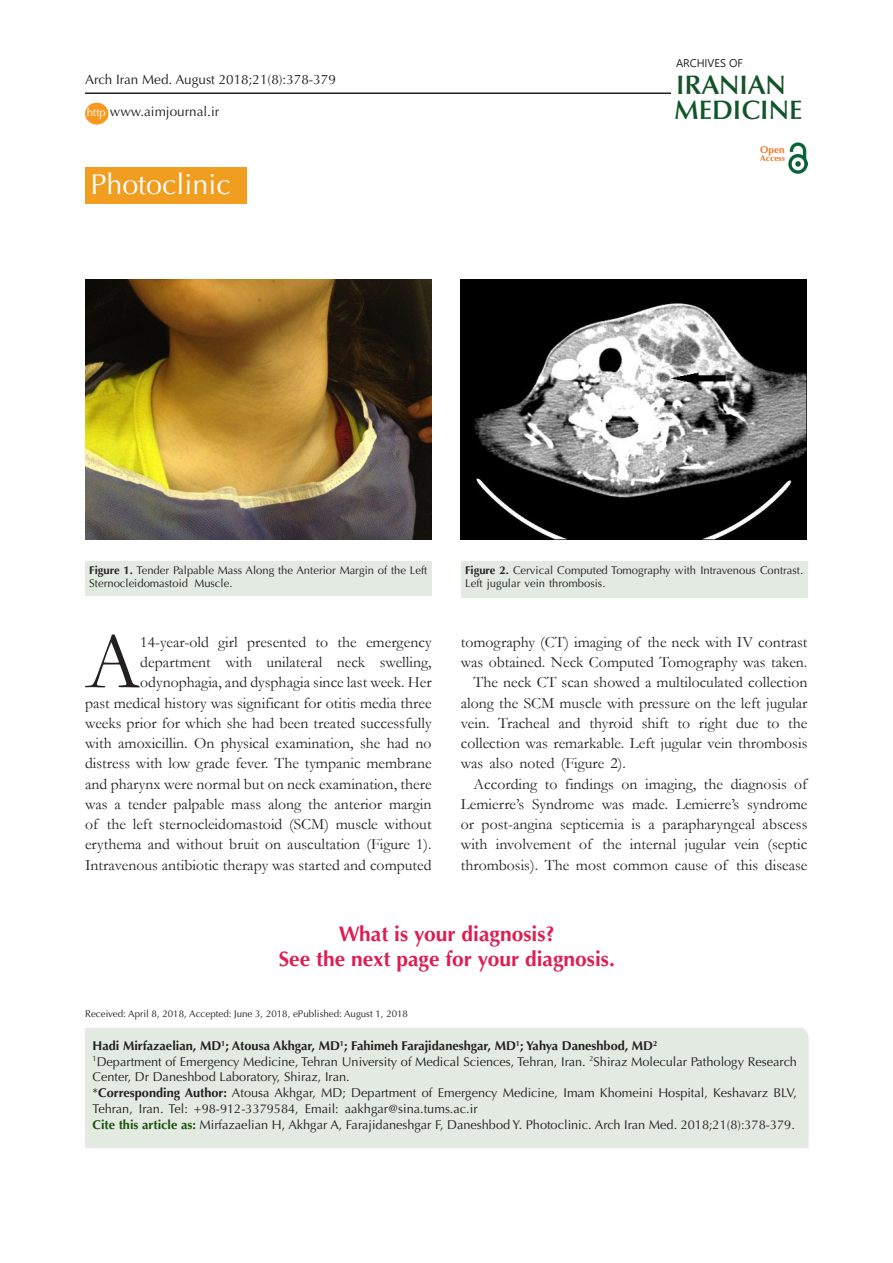
<style>
.page{position:relative;width:893px;height:1263px;background:#fff}
.page>*{position:absolute;margin:0;border:0;box-sizing:border-box;transform-origin:0 0}
.t1{font:80.7px "Garamond";color:#231f20}
.t2{font:28.65px "Optima LT Std";color:#fff}
.t3{font:600 26.85px "Optima LT Std";color:#11552a}
.t4{font:600 26.85px "Optima LT Std";color:#145228}
.t5{font:700 21px "Optima LT Std";color:#de1e52}
.t6{font:15.75px/20.2px "Garamond";color:#231f20;text-align:justify}
.t7{font:13.5px "Optima LT Std";color:#231f20}
.t8{font:12.75px/15.8px "Optima LT Std";color:#231f20}
.t9{font:700 12.75px "Optima LT Std";color:#231f20}
.t10{font:11.25px/13.5px "Optima LT Std";color:#231f20}
.t11{font:11.25px "Optima LT Std";color:#fff}
.t12{font:11.1px "Segoe UI";color:#231f20}
.t13{font:700 9.9px "Optima LT Std";color:#ee7a23}
.t14{font:9.75px "Optima LT Std";color:#231f20}
.t15{font:700 8.4px "Optima LT Std";color:#e67625}
.s1{font-weight:700}
.s2{font-weight:700;color:#19500a}
</style>
<div class="page">
<div style="left:85px;top:167px;width:162px;height:37px;background:#f19d20"></div>
<div style="left:85px;top:1028px;width:724px;height:120px;background:#e3eae2"></div>
<div style="left:85px;top:103px;width:23px;height:22px;background:#f79920;border-radius:50%"></div>
<hr style="left:85px;top:92px;width:586px;height:2px;background:#231f20">
<img style="left:788px;top:143px;width:20px;height:30px">
<div style="left:85px;top:561px;width:347px;height:35px;background:#e3eae2"></div>
<div style="left:461px;top:561px;width:346px;height:37px;background:#e3eae2"></div>
<img style="left:85px;top:280px;width:347px;height:260px">
<img style="left:461px;top:280px;width:345px;height:260px">
<p class="t7" style="left:85px;top:72px;width:252px">Arch Iran Med. August 2018;21(8):378-379</p>
<p class="t11" style="left:87px;top:106px;width:20px">http</p>
<p class="t7" style="left:110px;top:104px;width:111px">www.aimjournal.ir</p>
<p class="t2" style="left:90px;top:167px;width:142px">Photoclinic</p>
<p class="t12" style="left:676px;top:52px;width:68px">ARCHIVES OF</p>
<p class="t4" style="left:676px;top:69px;width:111px">IRANIAN</p>
<p class="t3" style="left:674px;top:94px;width:130px">MEDICINE</p>
<p class="t13" style="left:760px;top:144px;width:26px">Open</p>
<p class="t15" style="left:760px;top:154px;width:26px">Access</p>
<p class="t10" style="left:89px;top:563px;width:340px"><span class="s1">Figure 1.</span> Tender Palpable Mass Along the Anterior Margin of the Left<br>Sternocleidomastoid Muscle.</p>
<p class="t10" style="left:465px;top:563px;width:340px"><span class="s1">Figure 2.</span> Cervical Computed Tomography with Intravenous Contrast.<br>Left jugular vein thrombosis.</p>
<p class="t1" style="left:86px;top:608px;width:56px">A</p>
<p class="t6" style="left:85px;top:631px;width:348px;text-align:right">14-year-old girl presented to the emergency department with unilateral neck swelling, odynophagia, and dysphagia since last week. Her<br>past medical history was significant for otitis media three weeks prior for which she had been treated successfully with amoxicillin. On physical examination, she had no distress with low grade fever. The tympanic membrane and pharynx were normal but on neck examination, there was a tender palpable mass along the anterior margin of the left sternocleidomastoid (SCM) muscle without erythema and without bruit on auscultation (Figure 1).<br>Intravenous antibiotic therapy was started and computed</p>
<p class="t6" style="left:461px;top:631px;width:348px">tomography (CT) imaging of the neck with IV contrast was obtained. Neck Computed Tomography was taken.</p>
<p class="t6" style="left:461px;top:672px;width:348px;text-indent:13px">The neck CT scan showed a multiloculated collection along the SCM muscle with pressure on the left jugular vein. Tracheal and thyroid shift to right due to the collection was remarkable. Left jugular vein thrombosis was also noted (Figure 2).</p>
<p class="t6" style="left:461px;top:773px;width:348px;text-indent:13px">According to findings on imaging, the diagnosis of Lemierre’s Syndrome was made. Lemierre’s syndrome or post-angina septicemia is a parapharyngeal abscess with involvement of the internal jugular vein (septic thrombosis). The most common cause of this disease</p>
<p class="t5" style="left:339px;top:922px;width:218px">What is your diagnosis?</p>
<p class="t5" style="left:279px;top:947px;width:338px">See the next page for your diagnosis.</p>
<p class="t14" style="left:85px;top:1008px;width:324px">Received: April 8, 2018, Accepted: June 3, 2018, ePublished: August 1, 2018</p>
<p class="t9" style="left:93px;top:1038px;width:566px">Hadi Mirfazaelian, MD<sup>1</sup>; Atousa Akhgar, MD<sup>1</sup>; Fahimeh Farajidaneshgar, MD<sup>1</sup>; Yahya Daneshbod, MD<sup>2</sup></p>
<p class="t8" style="left:93px;top:1054px;width:706px"><sup>1</sup>Department of Emergency Medicine, Tehran University of Medical Sciences, Tehran, Iran. <sup>2</sup>Shiraz Molecular Pathology Research<br>Center, Dr Daneshbod Laboratory, Shiraz, Iran.</p>
<p class="t8" style="left:93px;top:1085px;width:706px">*<span class="s1">Corresponding Author:</span> Atousa Akhgar, MD; Department of Emergency Medicine, Imam Khomeini Hospital, Keshavarz BLV,<br>Tehran, Iran. Tel: +98-912-3379584, Email: aakhgar@sina.tums.ac.ir</p>
<p class="t8" style="left:93px;top:1117px;width:704px"><span class="s2">Cite this article as:</span> Mirfazaelian H, Akhgar A, Farajidaneshgar F, Daneshbod Y. Photoclinic. Arch Iran Med. 2018;21(8):378-379.</p>
</div>
